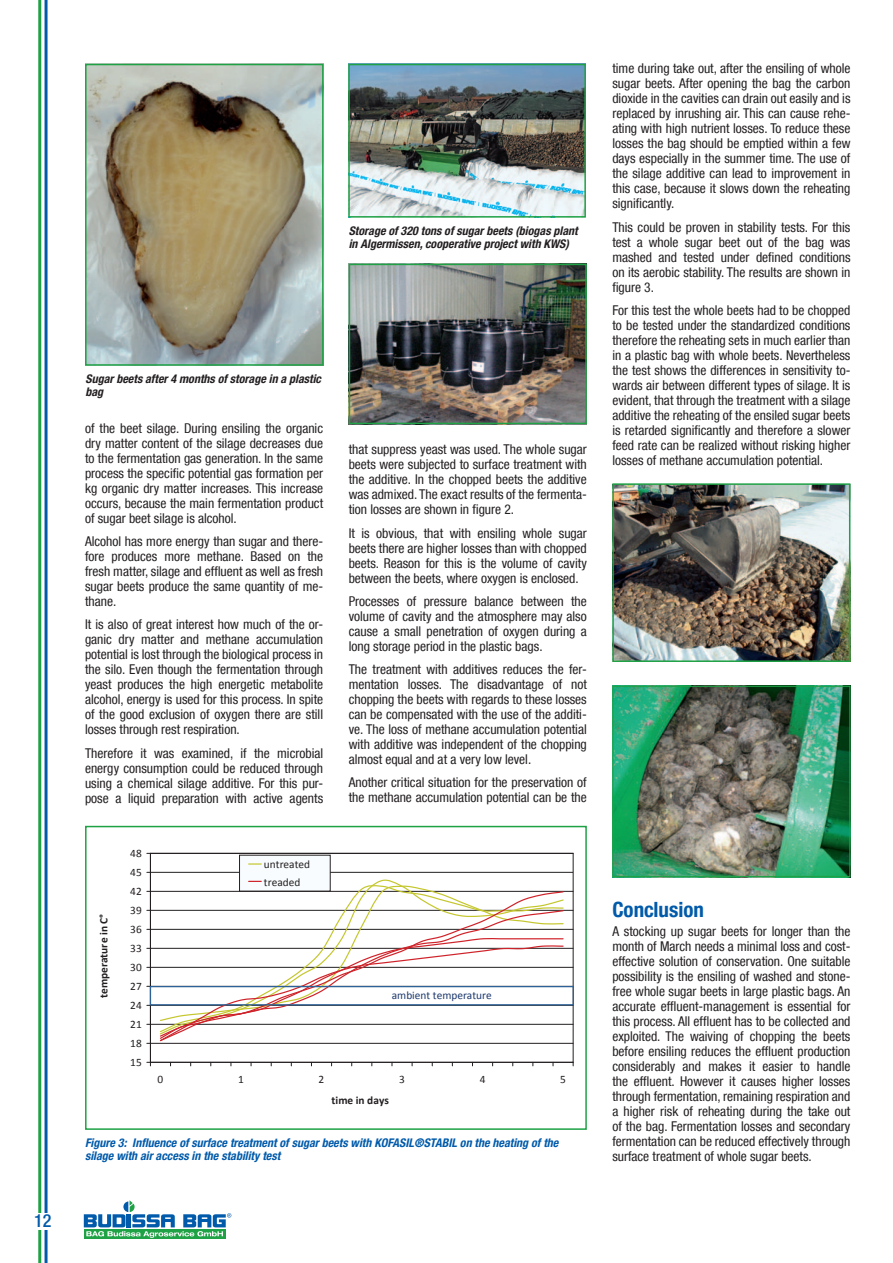
<style>
.page{position:relative;width:893px;height:1263px;background:#fff}
.page>*{position:absolute;margin:0;border:0;box-sizing:border-box;transform-origin:0 0}
.t1{font:700 condensed 21px "Helvetica Neue LT Com";color:#015aaa}
.t2{font:500 condensed 18px "Helvetica Neue LT Com";color:#015aaa}
.t3{font:condensed 13.5px/15px "Helvetica Neue LT Com";color:#231f20;text-align:justify}
.t4{font:italic 700 condensed 12px/13.5px "Helvetica Neue LT Com";color:#231f20}
.t5{font:italic 700 condensed 12px/13.5px "Helvetica Neue LT Com";color:#015aaa}
.t6{font:11.4px/17.4px "Calibri";color:#231f20}
.t7{font:700 11.4px "Calibri";color:#231f20}
.t8{font:11.4px "Calibri";color:#1c386c}
</style>
<div class="page">
<hr style="left:38px;top:0;width:3px;height:1263px;background:#1fa245">
<hr style="left:45px;top:0;width:3px;height:1263px;background:#015aaa">
<div style="left:84px;top:1229px;width:142px;height:10px;background:#1fa245"></div>
<svg style="left:84px;top:1200px;width:147px;height:38px"></svg>
<div style="left:24px;top:1213px;width:38px;height:16px;background:#fff"></div>
<img style="left:352px;top:267px;width:232px;height:154px">
<div style="left:349px;top:264px;width:238px;height:160px;border:2px solid #1fa245"></div>
<img style="left:351px;top:67px;width:232px;height:148px">
<div style="left:348px;top:64px;width:238px;height:154px;border:2px solid #1fa245"></div>
<img style="left:88px;top:67px;width:233px;height:296px">
<div style="left:85px;top:64px;width:239px;height:302px;border:2px solid #1fa245"></div>
<hr style="left:150px;top:1043px;width:423px;height:1px;background:#231f20">
<hr style="left:150px;top:1024px;width:423px;height:1px;background:#231f20">
<hr style="left:150px;top:1005px;width:423px;height:1px;background:#231f20">
<hr style="left:150px;top:967px;width:423px;height:1px;background:#231f20">
<hr style="left:150px;top:948px;width:423px;height:1px;background:#231f20">
<hr style="left:150px;top:929px;width:423px;height:1px;background:#231f20">
<hr style="left:150px;top:910px;width:423px;height:1px;background:#231f20">
<hr style="left:150px;top:891px;width:423px;height:1px;background:#231f20">
<hr style="left:150px;top:872px;width:423px;height:1px;background:#231f20">
<div style="left:150px;top:853px;width:423px;height:209px;border:1px solid #231f20"></div>
<hr style="left:150px;top:853px;width:1px;height:209px;background:#231f20">
<hr style="left:150px;top:1062px;width:423px;height:1px;background:#231f20">
<svg style="left:330px;top:878px;width:235px;height:147px"></svg>
<svg style="left:159px;top:890px;width:405px;height:150px"></svg>
<svg style="left:159px;top:909px;width:405px;height:129px"></svg>
<div style="left:240px;top:855px;width:90px;height:36px;background:#f8fcfe"></div>
<svg style="left:249px;top:863px;width:12px;height:2px"></svg>
<svg style="left:249px;top:881px;width:12px;height:1px"></svg>
<div style="left:150px;top:986px;width:424px;height:19px;border:1px solid #2c6297"></div>
<div style="left:85px;top:826px;width:502px;height:304px;border:2px solid #1fa245"></div>
<img style="left:615px;top:486px;width:232px;height:173px">
<div style="left:612px;top:483px;width:238px;height:179px;border:2px solid #1fa245"></div>
<img style="left:614px;top:688px;width:234px;height:187px">
<div style="left:612px;top:686px;width:238px;height:191px;border:1px solid #1fa245"></div>
<h2 class="t2" style="left:34px;top:1210px;width:19px">12</h2>
<p class="t4" style="left:349px;top:224px;width:231px">Storage of 320 tons of sugar beets (biogas plant in Algermissen, cooperative project with KWS)</p>
<p class="t4" style="left:85px;top:372px;width:237px">Sugar beets after 4 months of storage in a plastic bag</p>
<p class="t3" style="left:85px;top:420px;width:240px">of the beet silage. During ensiling the organic dry matter content of the silage decreases due to the fermentation gas generation. In the same process the specific potential gas formation per kg organic dry matter increases. This increase occurs, because the main fermentation product of sugar beet silage is alcohol.</p>
<p class="t3" style="left:85px;top:534px;width:240px">Alcohol has more energy than sugar and there&shy;fore produces more methane. Based on the fresh matter, silage and effluent as well as fresh sugar beets produce the same quantity of me&shy;thane.</p>
<p class="t3" style="left:85px;top:617px;width:240px">It is also of great interest how much of the or&shy;ganic dry matter and methane accumulation potential is lost through the biological process in the silo. Even though the fermentation through yeast produces the high energetic metabolite alcohol, energy is used for this process. In spite of the good exclusion of oxygen there are still losses through rest respiration.</p>
<p class="t3" style="left:85px;top:745px;width:240px">Therefore it was examined, if the microbial energy consumption could be reduced through using a chemical silage additive. For this pur&shy;pose a liquid preparation with active agents</p>
<p class="t7" style="left:97px;top:998px;width:85px;rotate:-90deg">temperature in C°</p>
<p class="t6" style="left:130px;top:844px;width:13px">48</p>
<p class="t6" style="left:130px;top:863px;width:13px">45</p>
<p class="t6" style="left:130px;top:882px;width:13px">42</p>
<p class="t6" style="left:130px;top:901px;width:13px">39</p>
<p class="t6" style="left:130px;top:920px;width:13px">36</p>
<p class="t6" style="left:130px;top:939px;width:13px">33</p>
<p class="t6" style="left:130px;top:958px;width:13px">30</p>
<p class="t6" style="left:130px;top:977px;width:13px">27</p>
<p class="t6" style="left:130px;top:996px;width:13px">24</p>
<p class="t6" style="left:130px;top:1015px;width:13px">21</p>
<p class="t6" style="left:130px;top:1034px;width:13px">18</p>
<p class="t6" style="left:130px;top:1053px;width:13px">15</p>
<p class="t6" style="left:264px;top:855px;width:48px">untreated treaded</p>
<p class="t3" style="left:349px;top:442px;width:240px">that suppress yeast was used. The whole sugar beets were subjected to surface treatment with the additive. In the chopped beets the additive was admixed. The exact results of the fermenta&shy;tion losses are shown in figure 2.</p>
<p class="t3" style="left:349px;top:525px;width:240px">It is obvious, that with ensiling whole sugar beets there are higher losses than with chopped beets. Reason for this is the volume of cavity between the beets, where oxygen is enclosed.</p>
<p class="t3" style="left:349px;top:593px;width:240px">Processes of pressure balance between the volume of cavity and the atmosphere may also cause a small penetration of oxygen during a long storage period in the plastic bags.</p>
<p class="t3" style="left:349px;top:662px;width:240px">The treatment with additives reduces the fer&shy;mentation losses. The disadvantage of not chopping the beets with regards to these losses can be compensated with the use of the additi&shy;ve. The loss of methane accumulation potential with additive was independent of the chopping almost equal and at a very low level.</p>
<p class="t3" style="left:349px;top:775px;width:240px">Another critical situation for the preservation of the methane accumulation potential can be the</p>
<p class="t8" style="left:392px;top:988px;width:101px">ambient temperature</p>
<p class="t6" style="left:158px;top:1070px;width:7px">0</p>
<p class="t6" style="left:238px;top:1070px;width:7px">1</p>
<p class="t6" style="left:319px;top:1070px;width:7px">2</p>
<p class="t6" style="left:399px;top:1070px;width:7px">3</p>
<p class="t6" style="left:480px;top:1070px;width:7px">4</p>
<p class="t6" style="left:560px;top:1070px;width:7px">5</p>
<p class="t7" style="left:332px;top:1093px;width:59px">time in days</p>
<p class="t5" style="left:85px;top:1136px;width:475px">Figure 3: Influence of surface treatment of sugar beets with KOFASIL®STABIL on the heating of the silage with air access in the stability test</p>
<p class="t3" style="left:612px;top:61px;width:240px">time during take out, after the ensiling of whole sugar beets. After opening the bag the carbon dioxide in the cavities can drain out easily and is replaced by inrushing air. This can cause rehe&shy;ating with high nutrient losses. To reduce these losses the bag should be emptied within a few days especially in the summer time. The use of the silage additive can lead to improvement in this case, because it slows down the reheating significantly.</p>
<p class="t3" style="left:612px;top:219px;width:240px">This could be proven in stability tests. For this test a whole sugar beet out of the bag was mashed and tested under defined conditions on its aerobic stability. The results are shown in figure 3.</p>
<p class="t3" style="left:612px;top:302px;width:240px">For this test the whole beets had to be chopped to be tested under the standardized conditions therefore the reheating sets in much earlier than in a plastic bag with whole beets. Nevertheless the test shows the differences in sensitivity to&shy;wards air between different types of silage. It is evident, that through the treatment with a silage additive the reheating of the ensiled sugar beets is retarded significantly and therefore a slower feed rate can be realized without risking higher losses of methane accumulation potential.</p>
<h1 class="t1" style="left:612px;top:897px;width:93px">Conclusion</h1>
<p class="t3" style="left:612px;top:923px;width:240px">A stocking up sugar beets for longer than the month of March needs a minimal loss and cost&shy;effective solution of conservation. One suitable possibility is the ensiling of washed and stone&shy;free whole sugar beets in large plastic bags. An accurate effluent-management is essential for this process. All effluent has to be collected and exploited. The waiving of chopping the beets before ensiling reduces the effluent production considerably and makes it easier to handle the effluent. However it causes higher losses through fermentation, remaining respiration and a higher risk of reheating during the take out of the bag. Fermentation losses and secondary fermentation can be reduced effectively through surface treatment of whole sugar beets.</p>
</div>
